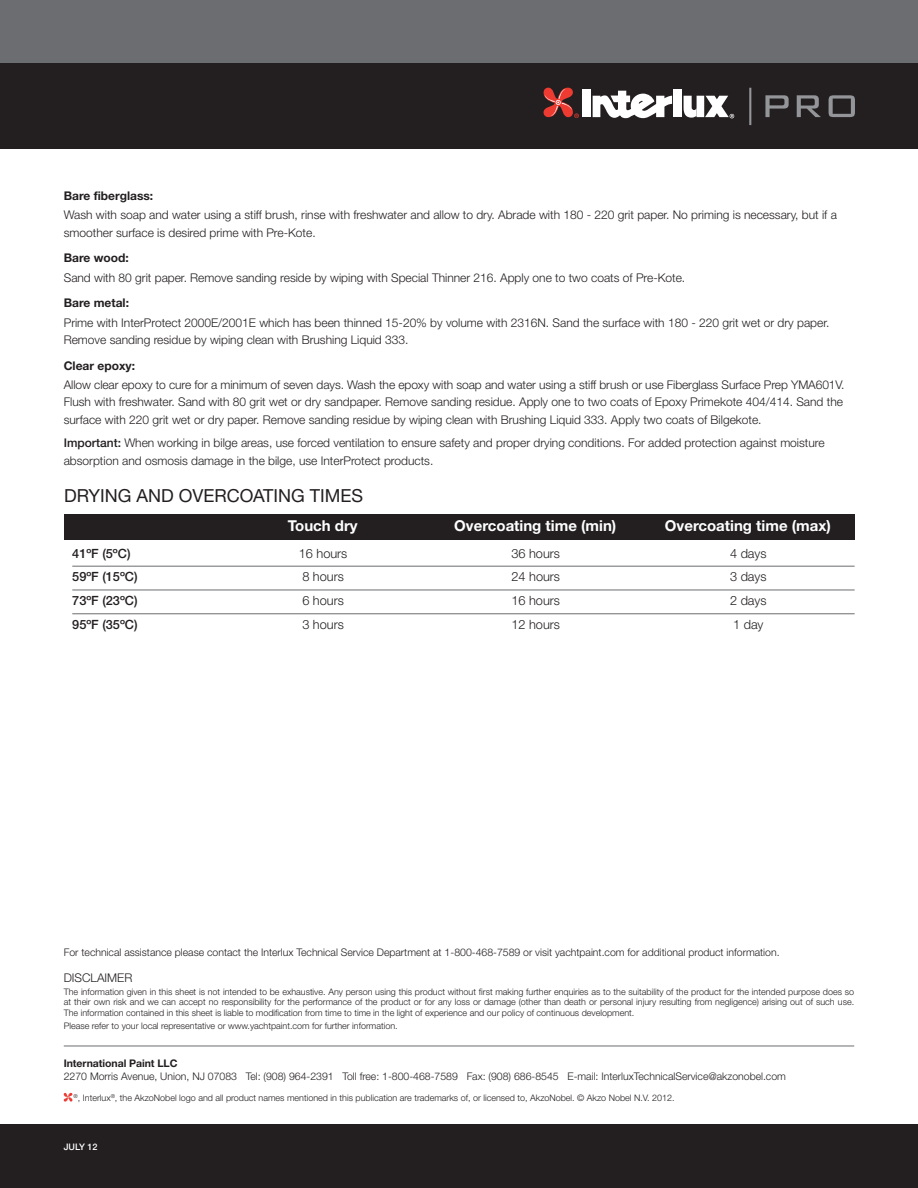
<style>
.page{position:relative;width:918px;height:1188px;background:#fff}
.page>*{position:absolute;margin:0;border:0;box-sizing:border-box;transform-origin:0 0}
.t1{font:18px "Helvetica Neue";color:#231f20}
.t2{font:700 15px "Helvetica Neue";color:#fff}
.t3{font:300 12.75px "Helvetica Neue";color:#231f20}
.t4{font:500 12.75px "Helvetica Neue";color:#231f20}
.t5{font:300 12px/17.2px "Helvetica Neue";color:#231f20}
.t6{font:700 12px "Helvetica Neue";color:#231f20}
.t7{font:300 10.5px "Helvetica Neue";color:#231f20}
.t8{font:700 10.5px "Helvetica Neue";letter-spacing:-.005em;color:#231f20}
.t9{font:300 9px/10.8px "Helvetica Neue";color:#231f20;text-align:justify}
.t10{font:500 9px "Helvetica Neue";color:#fff}
.s1{font-weight:500}
</style>
<div class="page">
<div style="left:0;top:1124px;width:918px;height:64px;background:#231f20"></div>
<div style="left:0;top:0;width:918px;height:149px;background:#6c6d70"></div>
<div style="left:0;top:64px;width:918px;height:85px;background:#231f20"></div>
<svg style="left:765px;top:95px;width:24px;height:22px"></svg>
<svg style="left:797px;top:95px;width:24px;height:22px"></svg>
<svg style="left:829px;top:95px;width:26px;height:22px"></svg>
<hr style="left:749px;top:88px;width:2px;height:37px;background:#939598">
<div style="left:582px;top:89px;width:8px;height:28px;background:#fff"></div>
<div style="left:673px;top:89px;width:9px;height:28px;background:#fff"></div>
<svg style="left:684px;top:96px;width:50px;height:22px"></svg>
<svg style="left:593px;top:91px;width:79px;height:27px"></svg>
<svg style="left:544px;top:88px;width:35px;height:30px"></svg>
<hr style="left:64px;top:1046px;width:790px;height:1px;background:#6c6d70">
<svg style="left:64px;top:1093px;width:8px;height:9px"></svg>
<div style="left:64px;top:514px;width:790px;height:26px;background:#231f20"></div>
<hr style="left:72px;top:566px;width:783px;height:1px;background:#6c6d70">
<hr style="left:72px;top:590px;width:783px;height:1px;background:#6c6d70">
<hr style="left:72px;top:613px;width:783px;height:1px;background:#6c6d70">
<p class="t6" style="left:64px;top:191px;width:91px">Bare fiberglass:</p>
<p class="t5" style="left:64px;top:208px;width:775px">Wash with soap and water using a stiff brush, rinse with freshwater and allow to dry. Abrade with 180 - 220 grit paper. No priming is necessary, but if a smoother surface is desired prime with Pre-Kote.</p>
<p class="t6" style="left:64px;top:254px;width:67px">Bare wood:</p>
<p class="t5" style="left:64px;top:270px;width:623px">Sand with 80 grit paper. Remove sanding reside by wiping with Special Thinner 216. Apply one to two coats of Pre-Kote.</p>
<p class="t6" style="left:64px;top:299px;width:67px">Bare metal:</p>
<p class="t5" style="left:64px;top:315px;width:767px">Prime with InterProtect 2000E/2001E which has been thinned 15-20% by volume with 2316N. Sand the surface with 180 - 220 grit wet or dry paper.<br>Remove sanding residue by wiping clean with Brushing Liquid 333.</p>
<p class="t6" style="left:64px;top:361px;width:73px">Clear epoxy:</p>
<p class="t5" style="left:64px;top:377px;width:782px;text-align:justify">Allow clear epoxy to cure for a minimum of seven days. Wash the epoxy with soap and water using a stiff brush or use Fiberglass Surface Prep YMA601V.<br>Flush with freshwater. Sand with 80 grit wet or dry sandpaper. Remove sanding residue. Apply one to two coats of Epoxy Primekote 404/414. Sand the surface with 220 grit wet or dry paper. Remove sanding residue by wiping clean with Brushing Liquid 333. Apply two coats of Bilgekote.</p>
<p class="t5" style="left:64px;top:436px;width:762px"><span class="s1">Important:</span> When working in bilge areas, use forced ventilation to ensure safety and proper drying conditions. For added protection against moisture absorption and osmosis damage in the bilge, use InterProtect products.</p>
<h1 class="t1" style="left:64px;top:489px;width:301px">DRYING AND OVERCOATING TIMES</h1>
<p class="t2" style="left:288px;top:520px;width:71px">Touch dry</p>
<p class="t2" style="left:454px;top:520px;width:164px">Overcoating time (min)</p>
<p class="t2" style="left:665px;top:520px;width:167px">Overcoating time (max)</p>
<p class="t4" style="left:72px;top:549px;width:60px">41ºF (5ºC)</p>
<p class="t3" style="left:299px;top:549px;width:50px">16 hours</p>
<p class="t3" style="left:511px;top:549px;width:50px">36 hours</p>
<p class="t3" style="left:730px;top:549px;width:38px">4 days</p>
<p class="t4" style="left:72px;top:572px;width:67px">59ºF (15ºC)</p>
<p class="t3" style="left:302px;top:572px;width:43px">8 hours</p>
<p class="t3" style="left:511px;top:572px;width:50px">24 hours</p>
<p class="t3" style="left:730px;top:572px;width:38px">3 days</p>
<p class="t4" style="left:72px;top:596px;width:67px">73ºF (23ºC)</p>
<p class="t3" style="left:302px;top:596px;width:43px">6 hours</p>
<p class="t3" style="left:511px;top:596px;width:50px">16 hours</p>
<p class="t3" style="left:730px;top:596px;width:38px">2 days</p>
<p class="t4" style="left:72px;top:620px;width:67px">95ºF (35ºC)</p>
<p class="t3" style="left:302px;top:620px;width:43px">3 hours</p>
<p class="t3" style="left:511px;top:620px;width:50px">12 hours</p>
<p class="t3" style="left:733px;top:620px;width:32px">1 day</p>
<p class="t7" style="left:64px;top:948px;width:717px">For technical assistance please contact the Interlux Technical Service Department at 1-800-468-7589 or visit yachtpaint.com for additional product information.</p>
<p class="t5" style="left:64px;top:971px;width:70px">DISCLAIMER</p>
<p class="t9" style="left:64px;top:987px;width:792px">The information given in this sheet is not intended to be exhaustive. Any person using this product without first making further enquiries as to the suitability of the product for the intended purpose does so at their own risk and we can accept no responsibility for the performance of the product or for any loss or damage (other than death or personal injury resulting from negligence) arising out of such use.<br>The information contained in this sheet is liable to modification from time to time in the light of experience and our policy of continuous development.</p>
<p class="t9" style="left:64px;top:1021px;width:335px">Please refer to your local representative or www.yachtpaint.com for further information.</p>
<p class="t8" style="left:64px;top:1060px;width:115px">International Paint LLC</p>
<p class="t7" style="left:64px;top:1072px;width:724px">2270 Morris Avenue, Union, NJ 07083 Tel: (908) 964-2391 Toll free: 1-800-468-7589 Fax: (908) 686-8545 E-mail: InterluxTechnicalService@akzonobel.com</p>
<p class="t9" style="left:74px;top:1093px;width:602px"><sup>®</sup>, Interlux<sup>®</sup>, the AkzoNobel logo and all product names mentioned in this publication are trademarks of, or licensed to, AkzoNobel. © Akzo Nobel N.V. 2012.</p>
<p class="t10" style="left:64px;top:1143px;width:35px">JULY 12</p>
</div>
